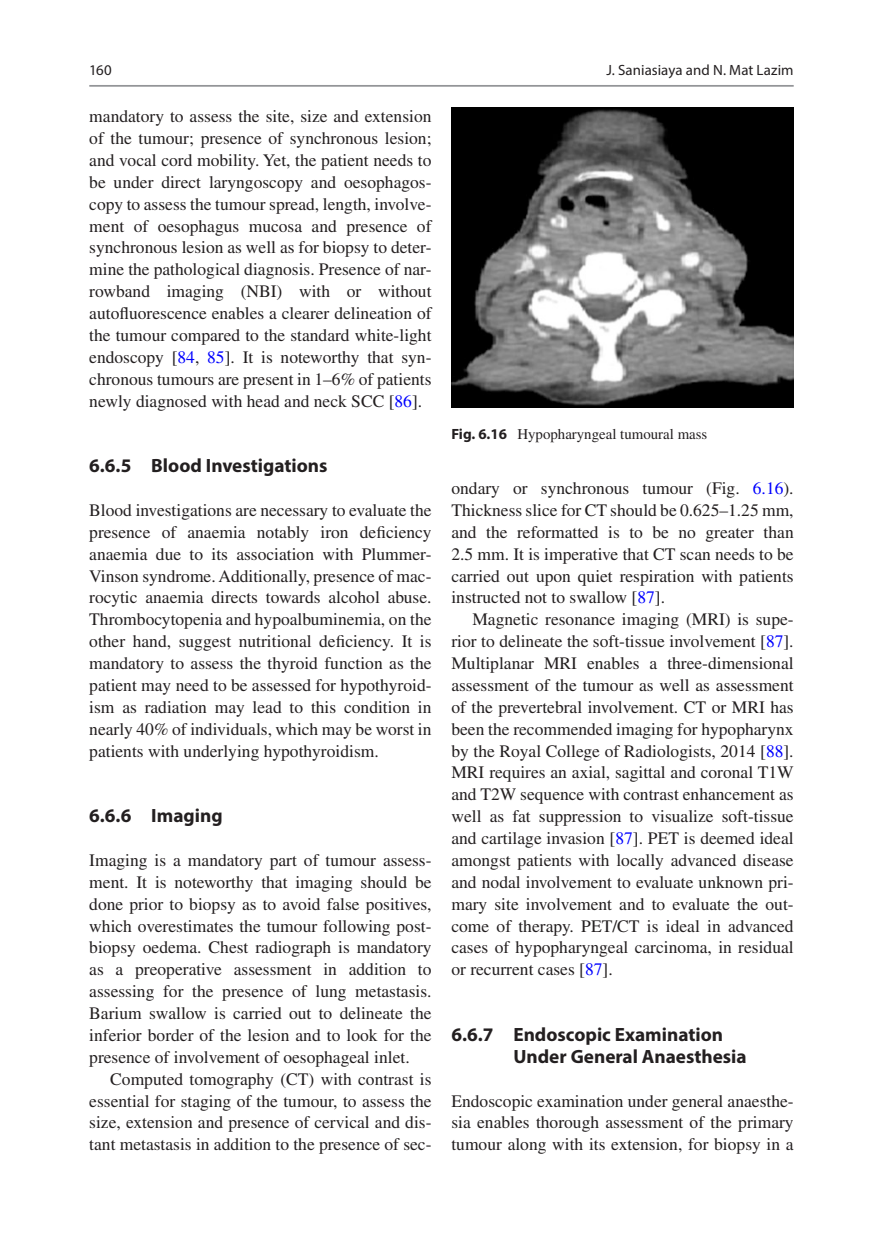
<style>
.page{position:relative;width:883px;height:1260px;background:#fff}
.page>*{position:absolute;margin:0;border:0;box-sizing:border-box;transform-origin:0 0}
._2_hd{font:700 19.25px/21.9px "Myriad Pro";color:#231f20}
.Text_flush{font:17.5px/21.9px "Times LT Std";color:#231f20;text-align:justify}
.Text{font:17.5px/21.9px "Times LT Std";color:#231f20;text-align:justify}
.t1{font:14.88px "Times LT Std";color:#231f20}
.t2{font:14.88px "Myriad Pro";letter-spacing:.005em;color:#231f20}
.s1{color:#00f}
.s2{font-family:"Myriad Pro";font-weight:700}
</style>
<div class="page">
<img style="left:452px;top:107px;width:341px;height:300px">
<hr style="left:89px;top:85px;width:705px;height:2px;background:#939598">
<p class="t2" style="left:89px;top:61px;width:24px">160</p>
<p class="Text_flush" style="left:89px;top:105px;width:344px">mandatory to assess the site, size and extension of the tumour; presence of synchronous lesion; and vocal cord mobility. Yet, the patient needs to be under direct laryngoscopy and oesophagos&shy;copy to assess the tumour spread, length, involve&shy;ment of oesophagus mucosa and presence of synchronous lesion as well as for biopsy to deter&shy;mine the pathological diagnosis. Presence of nar&shy;rowband imaging (NBI) with or without autofluorescence enables a clearer delineation of the tumour compared to the standard white-light endoscopy [<span class="s1">84</span>, <span class="s1">85</span>]. It is noteworthy that syn&shy;chronous tumours are present in 1–6% of patients newly diagnosed with head and neck SCC [<span class="s1">86</span>].</p>
<h3 class="_2_hd" style="left:89px;top:454px;width:240px">6.6.5 Blood Investigations</h3>
<p class="Text_flush" style="left:89px;top:499px;width:344px">Blood investigations are necessary to evaluate the presence of anaemia notably iron deficiency anaemia due to its association with Plummer-Vinson syndrome. Additionally, presence of mac&shy;rocytic anaemia directs towards alcohol abuse.<br>Thrombocytopenia and hypoalbuminemia, on the other hand, suggest nutritional deficiency. It is mandatory to assess the thyroid function as the patient may need to be assessed for hypothyroid&shy;ism as radiation may lead to this condition in nearly 40% of individuals, which may be worst in patients with underlying hypothyroidism.</p>
<h3 class="_2_hd" style="left:89px;top:804px;width:135px">6.6.6 Imaging</h3>
<p class="Text_flush" style="left:89px;top:849px;width:344px">Imaging is a mandatory part of tumour assess&shy;ment. It is noteworthy that imaging should be done prior to biopsy as to avoid false positives, which overestimates the tumour following post&shy;biopsy oedema. Chest radiograph is mandatory as a preoperative assessment in addition to assessing for the presence of lung metastasis.<br>Barium swallow is carried out to delineate the inferior border of the lesion and to look for the presence of involvement of oesophageal inlet.</p>
<p class="Text" style="left:89px;top:1068px;width:344px;text-indent:21px">Computed tomography (CT) with contrast is essential for staging of the tumour, to assess the size, extension and presence of cervical and dis&shy;tant metastasis in addition to the presence of sec-</p>
<p class="t2" style="left:606px;top:61px;width:189px">J. Saniasiaya and N. Mat Lazim</p>
<p class="t1" style="left:451px;top:425px;width:258px"><span class="s2">Fig. 6.16</span> Hypopharyngeal tumoural mass</p>
<p class="Text" style="left:451px;top:477px;width:344px">ondary or synchronous tumour (Fig. <span class="s1">6.16</span>).<br>Thickness slice for CT should be 0.625–1.25 mm, and the reformatted is to be no greater than 2.5 mm. It is imperative that CT scan needs to be carried out upon quiet respiration with patients instructed not to swallow [<span class="s1">87</span>].</p>
<p class="Text" style="left:451px;top:608px;width:344px;text-indent:21px">Magnetic resonance imaging (MRI) is supe&shy;rior to delineate the soft-tissue involvement [<span class="s1">87</span>].<br>Multiplanar MRI enables a three-dimensional assessment of the tumour as well as assessment of the prevertebral involvement. CT or MRI has been the recommended imaging for hypopharynx by the Royal College of Radiologists, 2014 [<span class="s1">88</span>].<br>MRI requires an axial, sagittal and coronal T1W and T2W sequence with contrast enhancement as well as fat suppression to visualize soft-tissue and cartilage invasion [<span class="s1">87</span>]. PET is deemed ideal amongst patients with locally advanced disease and nodal involvement to evaluate unknown pri&shy;mary site involvement and to evaluate the out&shy;come of therapy. PET/CT is ideal in advanced cases of hypopharyngeal carcinoma, in residual or recurrent cases [<span class="s1">87</span>].</p>
<h3 class="_2_hd" style="left:513px;top:1023px;width:235px;text-indent:-62px">6.6.7 Endoscopic Examination<br>Under General Anaesthesia</h3>
<p class="Text_flush" style="left:451px;top:1090px;width:344px">Endoscopic examination under general anaesthe&shy;sia enables thorough assessment of the primary tumour along with its extension, for biopsy in a</p>
</div>
